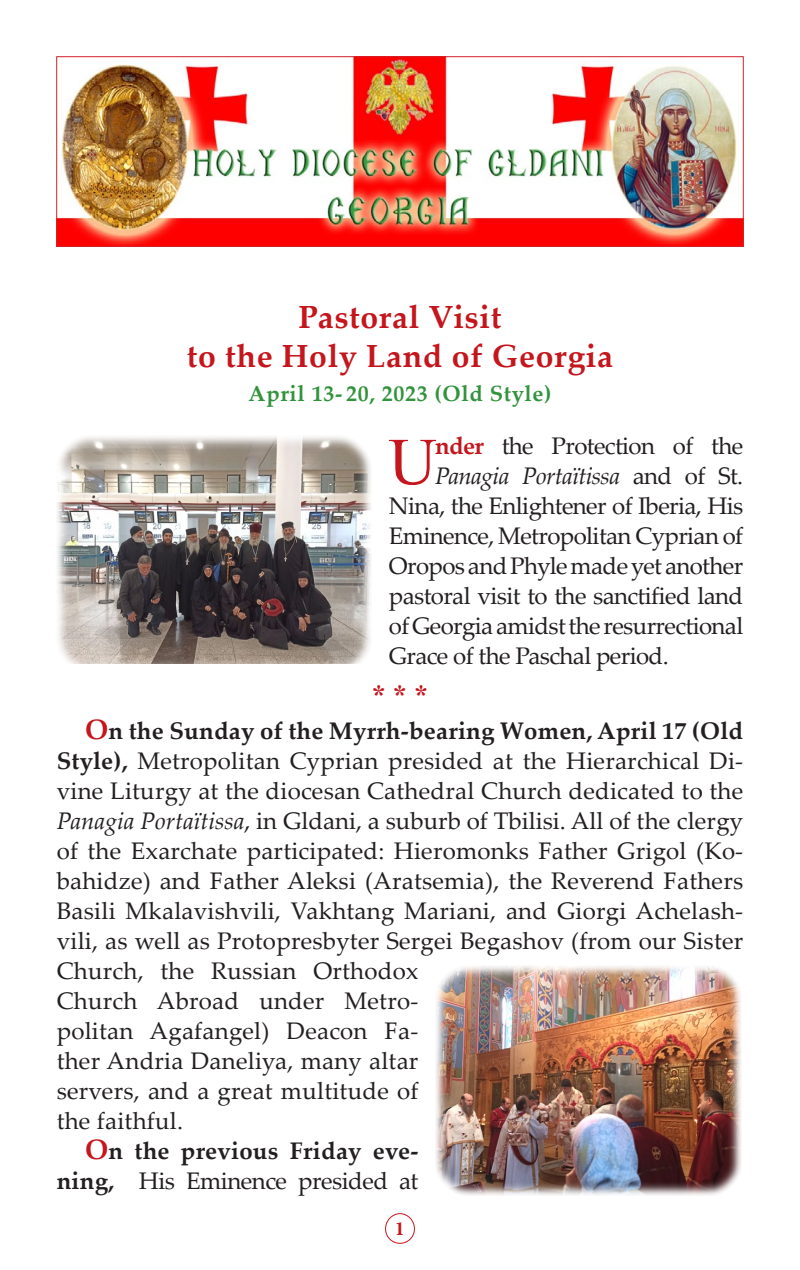
<style>
.page{position:relative;width:800px;height:1270px;background:#fff}
.page>*{position:absolute;margin:0;border:0;box-sizing:border-box;transform-origin:0 0}
.t1{font:66.6px "BYZIMAK";color:#c4161c}
.t2{font:700 32px "Palatino Linotype";letter-spacing:.02em;color:#c4161c}
.t3{font:28px "CTOS New Times Bold Test 1";color:#c4161c}
.t4{font:24px/30px "Palatino Linotype";letter-spacing:.01em;color:#231f20}
.t5{font:24px "Palatino Linotype";letter-spacing:-.025em;color:#231f20}
.t6{font:700 24px/30px "Palatino Linotype";letter-spacing:.01em;color:#231f20;text-align:right}
.t7{font:italic 24px "Palatino Linotype";letter-spacing:-.025em;color:#231f20}
.t8{font:700 22px "Palatino Linotype";letter-spacing:.03em;color:#32933d}
.t9{font:700 20px "Minion Pro";color:#c4161c}
.s1{font-weight:700;color:#c4161c}
.s2{font-style:normal}
.s3{font-weight:700;font-size:28px;color:#c4161c}
.s4{font-weight:700}
.s5{font-style:italic}
.s6{font-size:28px;color:#c4161c}
.s7{font-weight:400}
</style>
<div class="page">
<div style="left:385px;top:1213px;width:30px;height:31px;border:1px solid #c4161c;border-radius:50%"></div>
<img style="left:58px;top:58px;width:683px;height:187px">
<div style="left:56px;top:56px;width:687px;height:191px;border:1px solid #d1232a"></div>
<img style="left:57px;top:437px;width:314px;height:226px">
<img style="left:436px;top:966px;width:305px;height:229px">
<p class="t2" style="left:299px;top:295px;width:204px">Pastoral Visit</p>
<p class="t2" style="left:187px;top:333px;width:428px">to the Holy Land of Georgia</p>
<p class="t8" style="left:249px;top:378px;width:304px">April 13- 20, 2023 (Old Style)</p>
<p class="t1" style="left:389px;top:421px;width:50px">U</p>
<p class="t5" style="left:435px;top:429px;width:310px"><span class="s1">nder</span> the Protection of the</p>
<p class="t7" style="left:435px;top:459px;width:310px">Panagia Portaïtissa <span class="s2">and of St.</span></p>
<p class="t5" style="left:389px;top:489px;width:356px">Nina, the Enlightener of Iberia, His</p>
<p class="t5" style="left:389px;top:519px;width:356px">Eminence, Metropolitan Cyprian of</p>
<p class="t5" style="left:389px;top:549px;width:356px">Oropos and Phyle made yet another</p>
<p class="t5" style="left:389px;top:579px;width:356px">pastoral visit to the sanctified land</p>
<p class="t5" style="left:389px;top:609px;width:356px">of Georgia amidst the resurrectional</p>
<p class="t5" style="left:389px;top:639px;width:281px">Grace of the Paschal period.</p>
<p class="t3" style="left:372px;top:679px;width:57px">* * *</p>
<p class="t4" style="left:57px;top:715px;width:688px;text-indent:28px"><span class="s3">O</span><span class="s4">n the Sunday of the Myrrh-bearing Women, April 17 (Old Style),</span> Metropolitan Cyprian presided at the Hierarchical Di&shy;vine Liturgy at the diocesan Cathedral Church dedicated to the <span class="s5">Panagia Portaïtissa</span>, in Gldani, a suburb of Tbilisi. All of the clergy of the Exarchate participated: Hieromonks Father Grigol (Ko&shy;bahidze) and Father Aleksi (Aratsemia), the Reverend Fathers Basili Mkalavishvili, Vakhtang Mariani, and Giorgi Achelash&shy;vili, as well as Protopresbyter Sergei Begashov (from our Sister Church, the Russian Orthodox<br>Church Abroad under Metro-<br>politan Agafangel) Deacon Fa-<br>ther Andria Daneliya, many altar<br>servers, and a great multitude of<br>the faithful.</p>
<p class="t6" style="left:57px;top:1135px;width:363px"><span class="s6">O</span>n the previous Friday eve&shy;ning, <span class="s7">His Eminence presided at</span></p>
<p class="t9" style="left:395px;top:1215px;width:11px">1</p>
</div>
